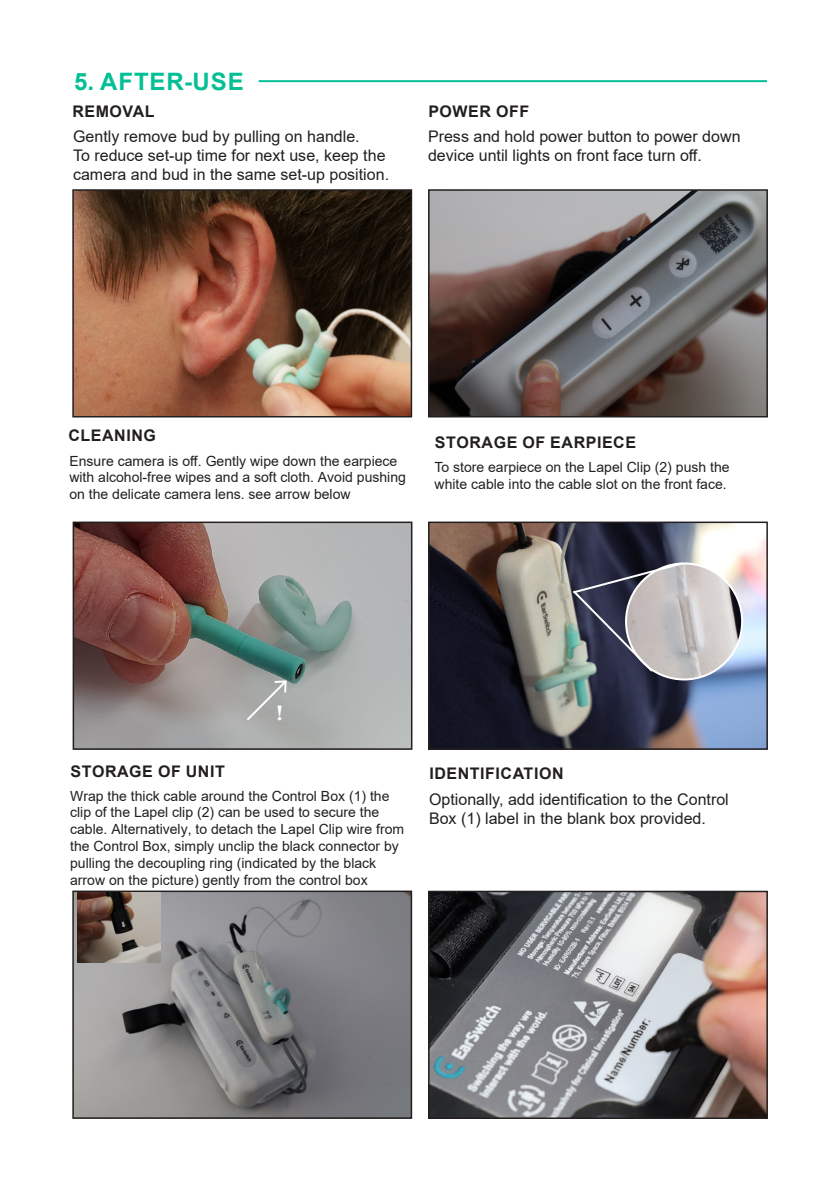
<style>
.page{position:relative;width:840px;height:1191px;background:#fff}
.page>*{position:absolute;margin:0;border:0;box-sizing:border-box;transform-origin:0 0}
.t1{font:700 24px "Arial";letter-spacing:.035em;color:#02bf95}
.t2{font:24px "Acier BAT Text Noir";color:#fff}
.t3{font:16px/19.2px "Arial";color:#231f20}
.t4{font:700 16px "Arial";letter-spacing:.035em;color:#231f20}
.t5{font:14px/16.8px "Arial";color:#231f20}
.t6{font:14px/16.8px "Arial";color:#231f20}
.s1{font-style:inherit}
</style>
<div class="page">
<img style="left:75px;top:192px;width:334px;height:222px">
<div style="left:72px;top:189px;width:340px;height:228px;border:2px solid #231f20"></div>
<img style="left:76px;top:524px;width:333px;height:223px">
<div style="left:73px;top:521px;width:339px;height:229px;border:2px solid #231f20"></div>
<img style="left:431px;top:524px;width:333px;height:223px">
<div style="left:428px;top:521px;width:339px;height:229px;border:2px solid #231f20"></div>
<img style="left:75px;top:893px;width:334px;height:222px">
<div style="left:72px;top:890px;width:340px;height:228px;border:2px solid #231f20"></div>
<img style="left:431px;top:893px;width:333px;height:223px">
<div style="left:428px;top:890px;width:339px;height:229px;border:2px solid #231f20"></div>
<img style="left:431px;top:192px;width:333px;height:222px">
<div style="left:428px;top:189px;width:339px;height:228px;border:2px solid #231f20"></div>
<hr style="left:258px;top:80px;width:508px;height:2px;background:#02bf95">
<img style="left:625px;top:563px;width:116px;height:116px;border-radius:58px">
<svg style="left:570px;top:561px;width:114px;height:113px;background:#797a84"></svg>
<svg style="left:244px;top:678px;width:44px;height:44px;background:#acaead"></svg>
<img style="left:77px;top:893px;width:83px;height:69px">
<p class="t1" style="left:74px;top:64px;width:171px">5. AFTER-USE</p>
<p class="t4" style="left:72px;top:100px;width:84px">REMOVAL</p>
<p class="t3" style="left:73px;top:126px;width:288px">Gently remove bud by pulling on handle.</p>
<p class="t3" style="left:73px;top:145px;width:317px">To reduce set-up time for next use, keep the camera and bud in the same set-up position.</p>
<p class="t4" style="left:428px;top:100px;width:102px">POWER OFF</p>
<p class="t3" style="left:428px;top:126px;width:314px">Press and hold power button to power down device until lights on front face turn off.</p>
<p class="t4" style="left:68px;top:424px;width:89px">CLEANING</p>
<p class="t6" style="left:69px;top:452px;width:338px">Ensure camera is off. Gently wipe down the earpiece with alcohol-free wipes and a soft cloth. Avoid pushing on the delicate camera lens. <span class="s1">see arrow below</span></p>
<p class="t4" style="left:434px;top:430px;width:202px">STORAGE OF EARPIECE</p>
<p class="t6" style="left:434px;top:458px;width:296px">To store earpiece on the Lapel Clip (2) push the white cable into the cable slot on the front face.</p>
<p class="t2" style="left:277px;top:700px;width:7px">!</p>
<p class="t4" style="left:70px;top:760px;width:156px">STORAGE OF UNIT</p>
<p class="t5" style="left:70px;top:787px;width:335px">Wrap the thick cable around the Control Box (1) the clip of the Lapel clip (2) can be used to secure the cable. <span class="s1">Alternatively,</span> to detach the Lapel Clip wire from the Control Box, simply unclip the black connector by pulling the decoupling ring (indicated by the black arrow on the picture) gently from the control box</p>
<p class="t3" style="left:429px;top:789px;width:301px">Optionally, add identification to the Control<br>Box (1) label in the blank box provided.</p>
<p class="t4" style="left:429px;top:762px;width:136px">IDENTIFICATION</p>
</div>
